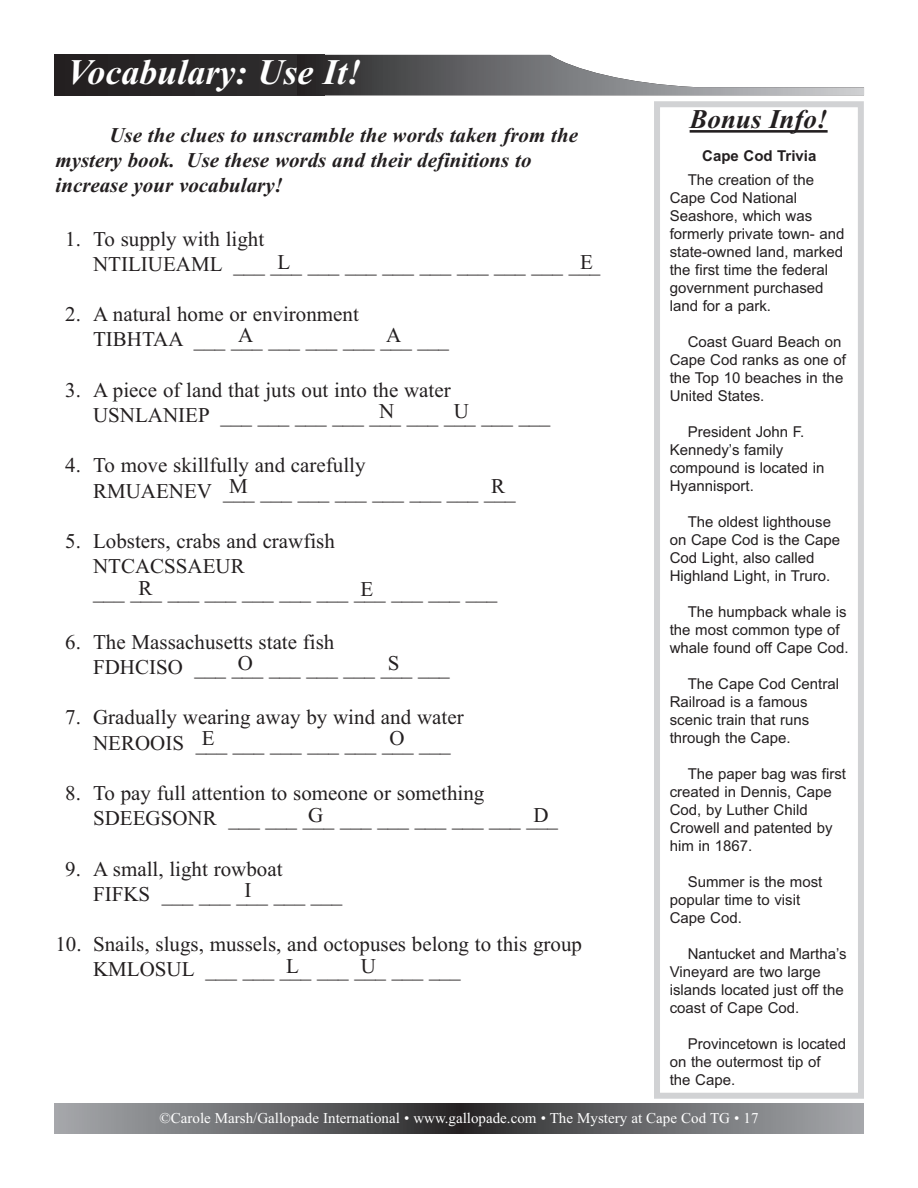
<style>
.page{position:relative;width:918px;height:1188px;background:#fff}
.page>*{position:absolute;margin:0;border:0;box-sizing:border-box;transform-origin:0 0}
.t1{font:italic 700 36px "Times New Roman";color:#fff}
.t2{font:italic 700 27px "Times New Roman";color:#231f20}
.t3{font:21px/25.2px "Times New Roman";color:#231f20}
.t4{font:italic 700 21px/25.2px "Times New Roman";color:#231f20}
.t5{font:15px/18px "Arial";color:#231f20}
.t6{font:15px "Times New Roman";color:#fff}
.t7{font:700 15px "Arial";color:#231f20}
</style>
<div class="page">
<div style="left:54px;top:55px;width:270px;height:40px;background:#282526"></div>
<svg style="left:324px;top:55px;width:540px;height:40px"></svg>
<div style="left:457px;top:1104px;width:407px;height:30px;background:linear-gradient(to right,#2a292a,#a9abaf)"></div>
<div style="left:54px;top:1104px;width:408px;height:30px;background:linear-gradient(to right,#a9acaf,#2b292a)"></div>
<svg style="left:654px;top:101px;width:210px;height:998px"></svg>
<div style="left:661px;top:108px;width:195px;height:34px;background:#fff"></div>
<hr style="left:690px;top:130px;width:138px;height:3px;background:#231f20">
<h1 class="t1" style="left:68px;top:60px;width:295px">Vocabulary: Use It!</h1>
<h3 class="t4" style="left:56px;top:124px;width:524px;text-indent:54px">Use the clues to unscramble the words taken from the mystery book. Use these words and their definitions to increase your vocabulary!</h3>
<h3 class="t3" style="left:93px;top:228px;width:509px;text-indent:-28px">1. To supply with light<br>NTILIUEAML ___ ___ ___ ___ ___ ___ ___ ___ ___ ___</h3>
<h3 class="t3" style="left:93px;top:304px;width:358px;text-indent:-28px">2. A natural home or environment<br>TIBHTAA ___ ___ ___ ___ ___ ___ ___</h3>
<h3 class="t3" style="left:93px;top:379px;width:459px;text-indent:-28px">3. A piece of land that juts out into the water<br>USNLANIEP ___ ___ ___ ___ ___ ___ ___ ___ ___</h3>
<h3 class="t3" style="left:93px;top:455px;width:424px;text-indent:-28px">4. To move skillfully and carefully<br>RMUAENEV ___ ___ ___ ___ ___ ___ ___ ___</h3>
<h3 class="t3" style="left:93px;top:530px;width:406px;text-indent:-28px">5. Lobsters, crabs and crawfish<br>NTCACSSAEUR<br>___ ___ ___ ___ ___ ___ ___ ___ ___ ___ ___</h3>
<h3 class="t3" style="left:93px;top:631px;width:358px;text-indent:-28px">6. The Massachusetts state fish<br>FDHCISO ___ ___ ___ ___ ___ ___ ___</h3>
<h3 class="t3" style="left:93px;top:707px;width:372px;text-indent:-28px">7. Gradually wearing away by wind and water<br>NEROOIS ___ ___ ___ ___ ___ ___ ___</h3>
<h3 class="t3" style="left:93px;top:782px;width:466px;text-indent:-28px">8. To pay full attention to someone or something<br>SDEEGSONR ___ ___ ___ ___ ___ ___ ___ ___ ___</h3>
<h3 class="t3" style="left:93px;top:858px;width:251px;text-indent:-28px">9. A small, light rowboat<br>FIFKS ___ ___ ___ ___ ___</h3>
<h3 class="t3" style="left:93px;top:934px;width:490px;text-indent:-38px">10. Snails, slugs, mussels, and octopuses belong to this group<br>KMLOSUL ___ ___ ___ ___ ___ ___ ___</h3>
<h3 class="t3" style="left:277px;top:252px;width:14px">L</h3>
<h3 class="t3" style="left:580px;top:252px;width:14px">E</h3>
<h3 class="t3" style="left:238px;top:325px;width:17px">A</h3>
<h3 class="t3" style="left:386px;top:325px;width:17px">A</h3>
<h3 class="t3" style="left:379px;top:400px;width:17px">N</h3>
<h3 class="t3" style="left:454px;top:400px;width:17px">U</h3>
<h3 class="t3" style="left:229px;top:475px;width:20px">M</h3>
<h3 class="t3" style="left:491px;top:475px;width:16px">R</h3>
<h3 class="t3" style="left:139px;top:577px;width:16px">R</h3>
<h3 class="t3" style="left:361px;top:578px;width:14px">E</h3>
<h3 class="t3" style="left:238px;top:652px;width:17px">O</h3>
<h3 class="t3" style="left:388px;top:652px;width:13px">S</h3>
<h3 class="t3" style="left:390px;top:728px;width:17px">O</h3>
<h3 class="t3" style="left:202px;top:727px;width:14px">E</h3>
<h3 class="t3" style="left:308px;top:804px;width:17px">G</h3>
<h3 class="t3" style="left:534px;top:804px;width:17px">D</h3>
<h3 class="t3" style="left:244px;top:880px;width:8px">I</h3>
<h3 class="t3" style="left:286px;top:955px;width:14px">L</h3>
<h3 class="t3" style="left:361px;top:955px;width:17px">U</h3>
<h2 class="t2" style="left:690px;top:110px;width:139px">Bonus Info!</h2>
<p class="t7" style="left:702px;top:150px;width:116px">Cape Cod Trivia</p>
<p class="t5" style="left:670px;top:173px;width:176px;text-indent:18px">The creation of the<br>Cape Cod National<br>Seashore, which was formerly private town- and state-owned land, marked the first time the federal government purchased land for a park.</p>
<p class="t5" style="left:670px;top:335px;width:178px;text-indent:18px">Coast Guard Beach on<br>Cape Cod ranks as one of the Top 10 beaches in the<br>United States.</p>
<p class="t5" style="left:670px;top:425px;width:156px;text-indent:18px">President John F.<br>Kennedy’s family compound is located in<br>Hyannisport.</p>
<p class="t5" style="left:670px;top:515px;width:172px;text-indent:18px">The oldest lighthouse on Cape Cod is the Cape<br>Cod Light, also called<br>Highland Light, in Truro.</p>
<p class="t5" style="left:670px;top:605px;width:180px;text-indent:18px">The humpback whale is the most common type of whale found off Cape Cod.</p>
<p class="t5" style="left:670px;top:677px;width:171px;text-indent:18px">The Cape Cod Central<br>Railroad is a famous scenic train that runs through the Cape.</p>
<p class="t5" style="left:670px;top:767px;width:178px;text-indent:18px">The paper bag was first created in Dennis, Cape<br>Cod, by Luther Child<br>Crowell and patented by him in 1867.</p>
<p class="t5" style="left:670px;top:875px;width:154px;text-indent:18px">Summer is the most popular time to visit<br>Cape Cod.</p>
<p class="t5" style="left:670px;top:947px;width:178px;text-indent:18px">Nantucket and Martha’s<br>Vineyard are two large islands located just off the coast of Cape Cod.</p>
<p class="t5" style="left:670px;top:1037px;width:178px;text-indent:18px">Provincetown is located on the outermost tip of<br>the Cape.</p>
<p class="t6" style="left:159px;top:1113px;width:601px">©Carole Marsh/Gallopade International • www.gallopade.com • The Mystery at Cape Cod TG • 17</p>
</div>
